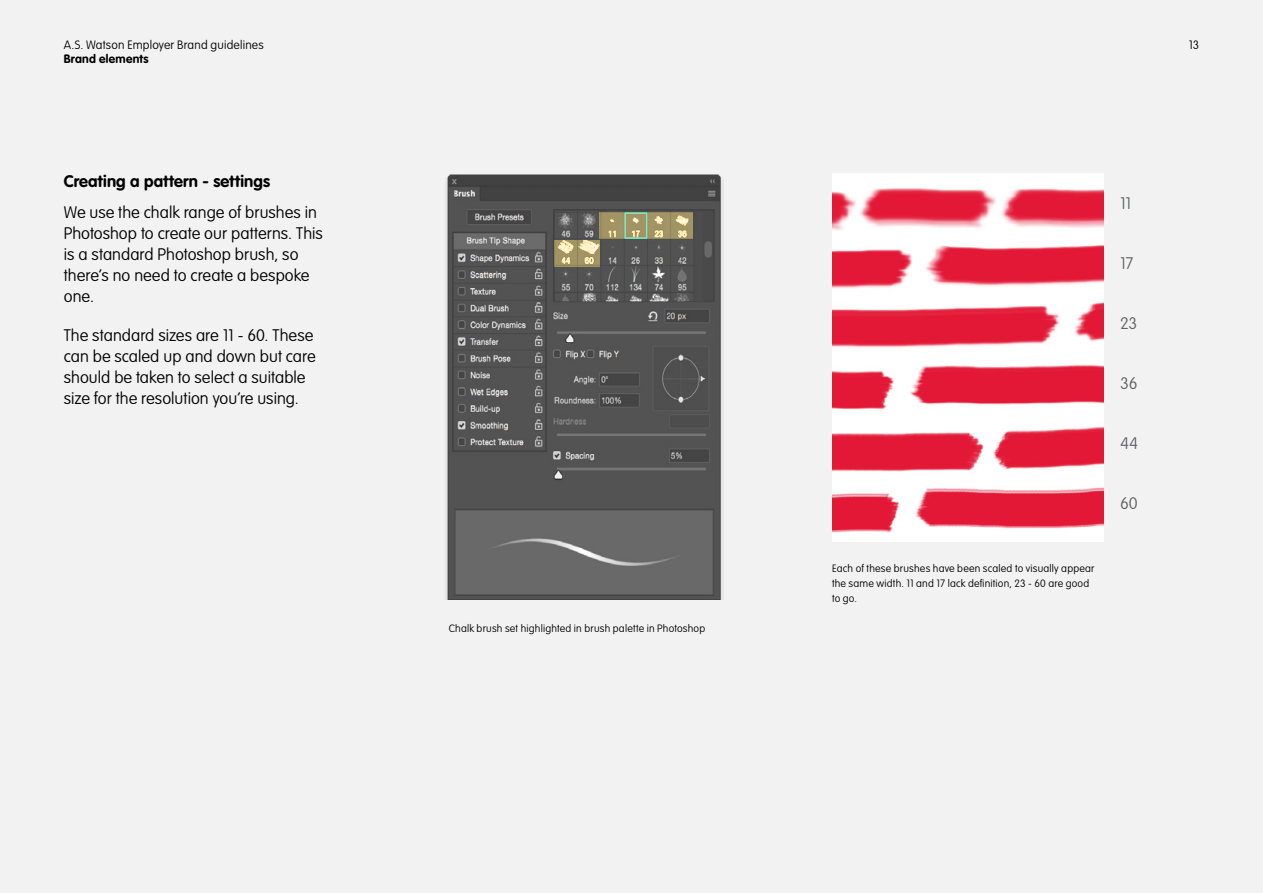
<style>
.page{position:relative;width:1263px;height:893px;background:#f2f2f2}
.page>*{position:absolute;margin:0;border:0;box-sizing:border-box;transform-origin:0 0}
.t1{font:100 16.5px/21px "VAG Rounded";color:#000}
.t2{font:700 16.5px "VAG Rounded";letter-spacing:.01em;color:#000}
.t3{font:100 16.5px "VAG Rounded";letter-spacing:-.02em;color:#5f6062}
.t4{font:100 12px "VAG Rounded";letter-spacing:.015em;color:#000}
.t5{font:700 12px "VAG Rounded";letter-spacing:.02em;color:#000}
.t6{font:100 10.5px/15px "VAG Rounded";letter-spacing:.02em;color:#000}
</style>
<div class="page">
<img style="left:445px;top:174px;width:279px;height:426px">
<img style="left:832px;top:174px;width:271px;height:368px">
<svg style="left:600px;top:213px;width:93px;height:26px;background:#aaa273"></svg>
<svg style="left:554px;top:240px;width:46px;height:26px"></svg>
<p class="t4" style="left:64px;top:38px;width:201px">A.S. Watson Employer Brand guidelines</p>
<p class="t4" style="left:1189px;top:38px;width:12px">13</p>
<p class="t5" style="left:64px;top:52px;width:86px">Brand elements</p>
<p class="t2" style="left:64px;top:171px;width:208px">Creating a pattern - settings</p>
<p class="t1" style="left:64px;top:201px;width:261px">We use the chalk range of brushes in<br>Photoshop to create our patterns. This is a standard Photoshop brush, so there’s no need to create a bespoke one.</p>
<p class="t1" style="left:64px;top:324px;width:253px">The standard sizes are 11 - 60. These can be scaled up and down but care should be taken to select a suitable size for the resolution you’re using.</p>
<p class="t6" style="left:449px;top:620px;width:258px">Chalk brush set highlighted in brush palette in Photoshop</p>
<p class="t6" style="left:832px;top:560px;width:264px">Each of these brushes have been scaled to visually appear the same width. 11 and 17 lack definition, 23 - 60 are good to go.</p>
<p class="t3" style="left:1120px;top:193px;width:13px">11</p>
<p class="t3" style="left:1120px;top:253px;width:15px">17</p>
<p class="t3" style="left:1120px;top:313px;width:19px">23</p>
<p class="t3" style="left:1120px;top:373px;width:19px">36</p>
<p class="t3" style="left:1120px;top:433px;width:19px">44</p>
<p class="t3" style="left:1120px;top:493px;width:19px">60</p>
</div>
